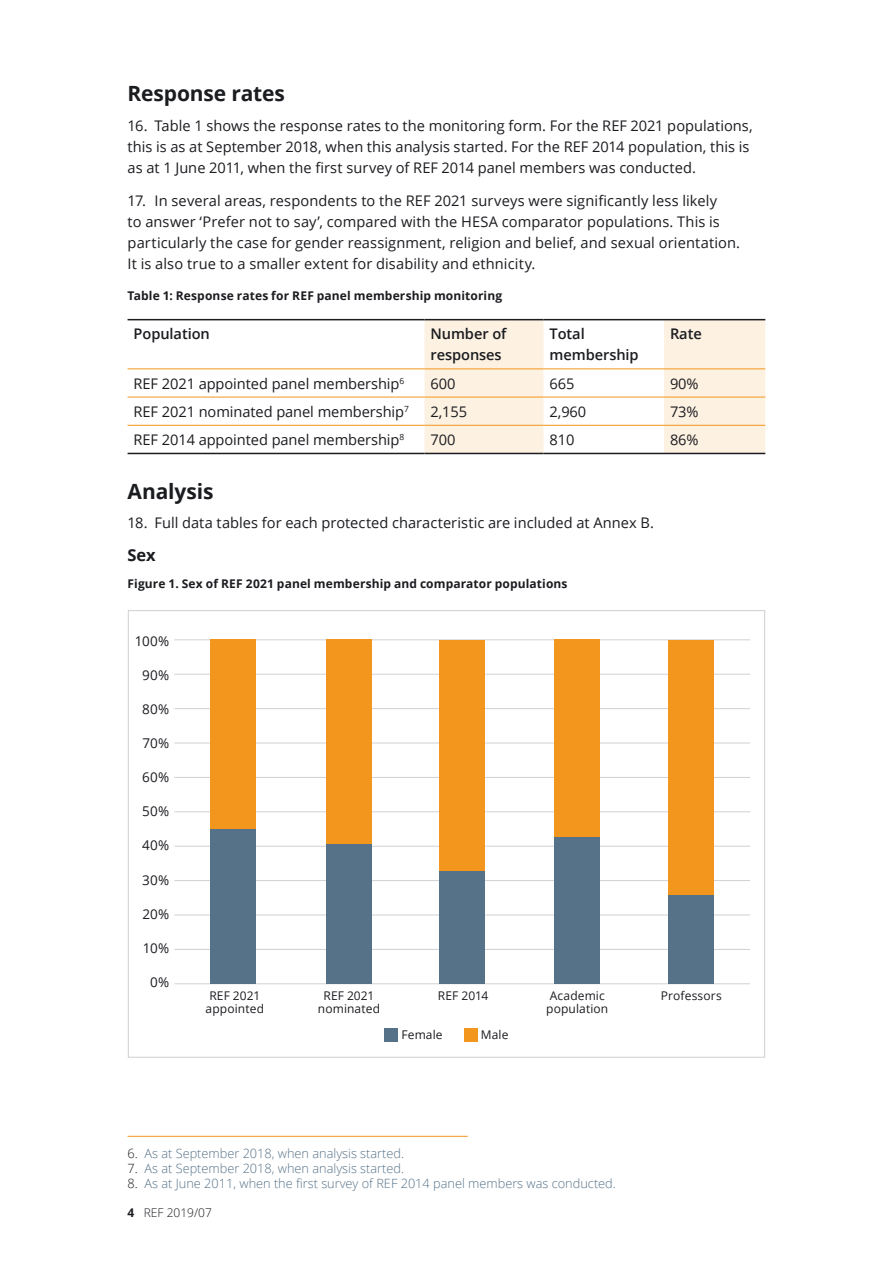
<style>
.page{position:relative;width:893px;height:1263px;background:#fff}
.page>*{position:absolute;margin:0;border:0;box-sizing:border-box;transform-origin:0 0}
._1_Large_heading{font:700 21px "Open Sans";letter-spacing:-.005em;color:#1b1c20}
._2_main_heading{font:700 16.5px "Open Sans";color:#1b1c20}
.body_copy{font:14.7px/21px "Open Sans";letter-spacing:.005em;color:#1b1c20}
.body_copy-2{font:600 14.7px/21px "Open Sans";letter-spacing:-.005em;color:#1b1c20}
.body_copy-3{font:13.5px "Open Sans";letter-spacing:.02em;color:#1b1c20}
.reference{font:300 12.75px "Open Sans";color:#557288}
.Table_caption{font:700 12px "Open Sans";letter-spacing:.01em;color:#1b1c20}
.body_copy-4{font:12px/13.5px "Open Sans";letter-spacing:.01em;color:#1b1c20;text-align:center}
.sub_heading{font:300 12px "Open Sans";color:#1b1c20}
.s1{color:#1b1c20}
.s2{font-weight:700}
</style>
<div class="page">
<svg style="left:424px;top:320px;width:341px;height:133px;fill:#fdf1e2"></svg>
<hr style="left:128px;top:319px;width:296px;height:1px;background:#1b1c20">
<hr style="left:424px;top:319px;width:120px;height:1px;background:#1b1c20">
<hr style="left:544px;top:319px;width:120px;height:1px;background:#1b1c20">
<hr style="left:664px;top:319px;width:101px;height:1px;background:#1b1c20">
<hr style="left:128px;top:453px;width:296px;height:1px;background:#1b1c20">
<hr style="left:424px;top:453px;width:120px;height:1px;background:#1b1c20">
<hr style="left:544px;top:453px;width:120px;height:1px;background:#1b1c20">
<hr style="left:664px;top:453px;width:101px;height:1px;background:#1b1c20">
<hr style="left:128px;top:397px;width:296px;height:1px;background:#f2961d">
<hr style="left:424px;top:397px;width:120px;height:1px;background:#f2961d">
<hr style="left:544px;top:397px;width:120px;height:1px;background:#f2961d">
<hr style="left:664px;top:397px;width:101px;height:1px;background:#f2961d">
<hr style="left:128px;top:425px;width:296px;height:1px;background:#f2961d">
<hr style="left:424px;top:425px;width:120px;height:1px;background:#f2961d">
<hr style="left:544px;top:425px;width:120px;height:1px;background:#f2961d">
<hr style="left:664px;top:425px;width:101px;height:1px;background:#f2961d">
<hr style="left:128px;top:368px;width:296px;height:1px;background:#f2961d">
<hr style="left:424px;top:368px;width:120px;height:1px;background:#f2961d">
<hr style="left:544px;top:368px;width:120px;height:1px;background:#f2961d">
<hr style="left:664px;top:368px;width:101px;height:1px;background:#f2961d">
<hr style="left:128px;top:1136px;width:340px;height:1px;background:#f2961d">
<hr style="left:174px;top:983px;width:576px;height:1px;background:#ced1d3">
<hr style="left:174px;top:949px;width:576px;height:1px;background:#ced1d3">
<hr style="left:174px;top:915px;width:576px;height:1px;background:#ced1d3">
<hr style="left:174px;top:880px;width:576px;height:1px;background:#ced1d3">
<hr style="left:174px;top:846px;width:576px;height:1px;background:#ced1d3">
<hr style="left:174px;top:811px;width:576px;height:1px;background:#ced1d3">
<hr style="left:174px;top:777px;width:576px;height:1px;background:#ced1d3">
<hr style="left:174px;top:743px;width:576px;height:1px;background:#ced1d3">
<hr style="left:174px;top:708px;width:576px;height:1px;background:#ced1d3">
<hr style="left:174px;top:674px;width:576px;height:1px;background:#ced1d3">
<hr style="left:174px;top:639px;width:576px;height:1px;background:#ced1d3">
<div style="left:211px;top:640px;width:45px;height:247px;background:#f2961d"></div>
<div style="left:211px;top:829px;width:45px;height:154px;background:#557288"></div>
<div style="left:326px;top:640px;width:45px;height:240px;background:#f2961d"></div>
<div style="left:326px;top:844px;width:45px;height:139px;background:#557288"></div>
<div style="left:440px;top:640px;width:45px;height:256px;background:#f2961d"></div>
<div style="left:440px;top:871px;width:45px;height:112px;background:#557288"></div>
<div style="left:555px;top:640px;width:45px;height:230px;background:#f2961d"></div>
<div style="left:555px;top:837px;width:45px;height:146px;background:#557288"></div>
<div style="left:669px;top:640px;width:45px;height:266px;background:#f2961d"></div>
<div style="left:669px;top:895px;width:45px;height:88px;background:#557288"></div>
<div style="left:385px;top:1028px;width:13px;height:13px;background:#557288"></div>
<div style="left:464px;top:1028px;width:14px;height:13px;background:#f2961d"></div>
<p class="_1_Large_heading" style="left:128px;top:79px;width:159px">Response rates</p>
<p class="body_copy" style="left:128px;top:114px;width:627px">16. Table 1 shows the response rates to the monitoring form. For the REF 2021 populations, this is as at September 2018, when this analysis started. For the REF 2014 population, this is as at 1 June 2011, when the first survey of REF 2014 panel members was conducted.</p>
<p class="body_copy" style="left:128px;top:190px;width:614px">17. In several areas, respondents to the REF 2021 surveys were significantly less likely<br>to answer ‘Prefer not to say’, compared with the HESA comparator populations. This is particularly the case for gender reassignment, religion and belief, and sexual orientation.<br>It is also true to a smaller extent for disability and ethnicity.</p>
<p class="Table_caption" style="left:128px;top:287px;width:376px">Table 1: Response rates for REF panel membership monitoring</p>
<p class="body_copy-2" style="left:134px;top:323px;width:78px">Population</p>
<p class="body_copy-2" style="left:430px;top:323px;width:78px">Number of responses</p>
<p class="body_copy-2" style="left:550px;top:323px;width:91px">Total membership</p>
<p class="body_copy-2" style="left:670px;top:323px;width:33px">Rate</p>
<p class="body_copy" style="left:134px;top:372px;width:272px">REF 2021 appointed panel membership<sup>6</sup></p>
<p class="body_copy" style="left:430px;top:372px;width:26px">600</p>
<p class="body_copy" style="left:550px;top:372px;width:26px">665</p>
<p class="body_copy" style="left:670px;top:372px;width:30px">90%</p>
<p class="body_copy" style="left:134px;top:401px;width:277px">REF 2021 nominated panel membership<sup>7</sup></p>
<p class="body_copy" style="left:430px;top:401px;width:38px">2,155</p>
<p class="body_copy" style="left:550px;top:401px;width:38px">2,960</p>
<p class="body_copy" style="left:670px;top:401px;width:30px">73%</p>
<p class="body_copy" style="left:134px;top:429px;width:272px">REF 2014 appointed panel membership<sup>8</sup></p>
<p class="body_copy" style="left:430px;top:429px;width:26px">700</p>
<p class="body_copy" style="left:550px;top:429px;width:26px">810</p>
<p class="body_copy" style="left:670px;top:429px;width:30px">86%</p>
<p class="_1_Large_heading" style="left:128px;top:476px;width:87px">Analysis</p>
<p class="body_copy" style="left:128px;top:512px;width:528px">18. Full data tables for each protected characteristic are included at Annex B.</p>
<p class="_2_main_heading" style="left:128px;top:543px;width:30px">Sex</p>
<p class="Table_caption" style="left:128px;top:575px;width:441px">Figure 1. Sex of REF 2021 panel membership and comparator populations</p>
<p class="body_copy-3" style="left:135px;top:631px;width:36px">100%</p>
<p class="body_copy-3" style="left:142px;top:665px;width:29px">90%</p>
<p class="body_copy-3" style="left:142px;top:700px;width:29px">80%</p>
<p class="body_copy-3" style="left:142px;top:734px;width:28px">70%</p>
<p class="body_copy-3" style="left:142px;top:768px;width:29px">60%</p>
<p class="body_copy-3" style="left:142px;top:802px;width:28px">50%</p>
<p class="body_copy-3" style="left:142px;top:836px;width:29px">40%</p>
<p class="body_copy-3" style="left:142px;top:870px;width:29px">30%</p>
<p class="body_copy-3" style="left:142px;top:904px;width:28px">20%</p>
<p class="body_copy-3" style="left:143px;top:939px;width:28px">10%</p>
<p class="body_copy-3" style="left:150px;top:973px;width:21px">0%</p>
<p class="body_copy-4" style="left:206px;top:988px;width:60px">REF 2021 appointed</p>
<p class="body_copy-4" style="left:318px;top:988px;width:64px">REF 2021 nominated</p>
<p class="body_copy-4" style="left:438px;top:988px;width:52px">REF 2014</p>
<p class="body_copy-4" style="left:546px;top:988px;width:64px;text-align:left">Academic population</p>
<p class="body_copy-4" style="left:661px;top:988px;width:62px">Professors</p>
<p class="body_copy-4" style="left:401px;top:1028px;width:43px">Female</p>
<p class="body_copy-4" style="left:481px;top:1028px;width:29px">Male</p>
<p class="reference" style="left:128px;top:1144px;width:278px"><span class="s1">6.</span> As at September 2018, when analysis started.</p>
<p class="reference" style="left:128px;top:1159px;width:278px"><span class="s1">7.</span> As at September 2018, when analysis started.</p>
<p class="reference" style="left:128px;top:1174px;width:490px"><span class="s1">8.</span> As at June 2011, when the first survey of REF 2014 panel members was conducted.</p>
<p class="sub_heading" style="left:128px;top:1205px;width:86px"><span class="s2">4</span> REF 2019/07</p>
</div>
